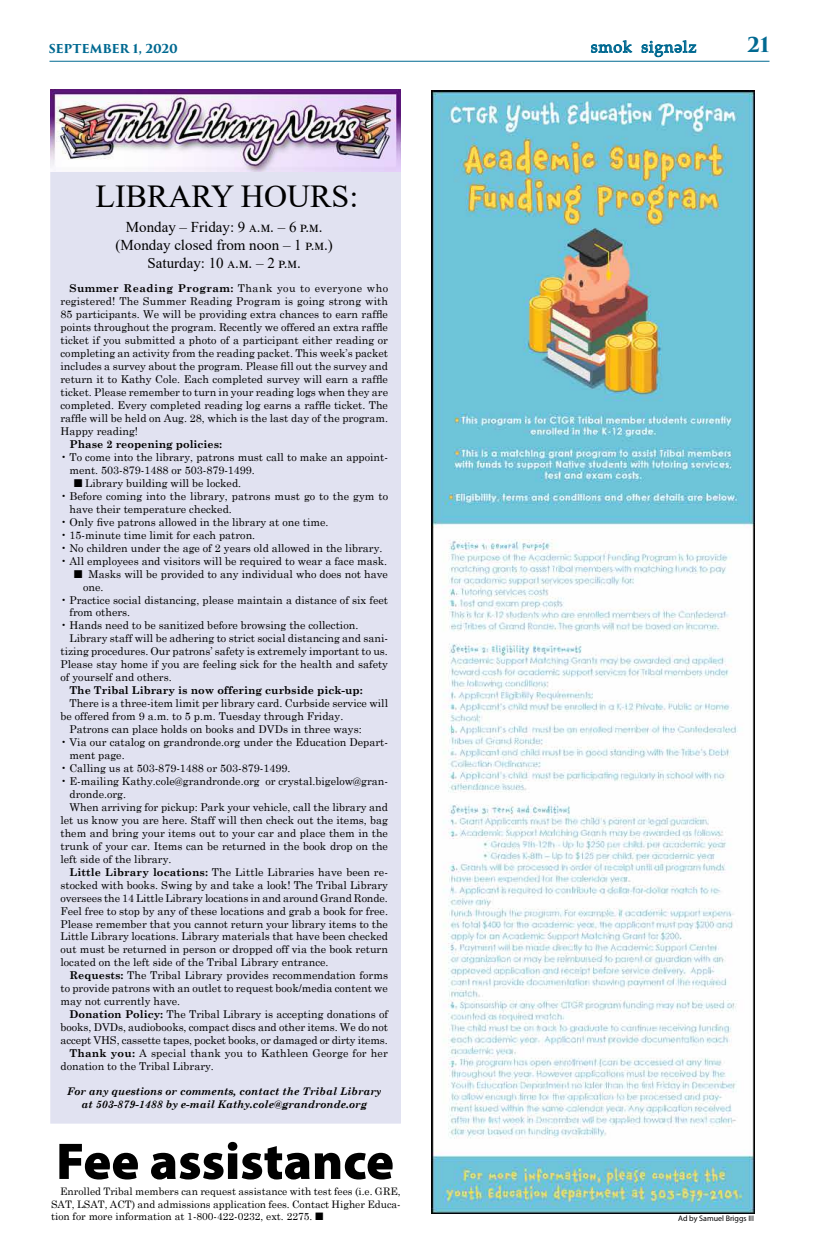
<style>
.page{position:relative;width:819px;height:1260px;background:#fff}
.page>*{position:absolute;margin:0;border:0;box-sizing:border-box;transform-origin:0 0}
.t1{font:900 52px "Myriad Pro";color:#000}
.t2{font:32px "Times New Roman";color:#000}
.t3{font:700 20px "Trajan Pro 3";color:#006991}
.t4{font:16px "Chinuk Wawa Normal";letter-spacing:.05em;color:#006991}
.t5{font:15px/18px "Times New Roman";color:#000;text-align:center}
.t6{font:700 12px "Trajan Pro 3";letter-spacing:-.02em;color:#006991}
.t7{font:10.8px/13px "Century Schoolbook";color:#000}
.t8{font:700 10.8px "Century Schoolbook";color:#000}
.t9{font:italic 700 10.5px/12.6px "Century Schoolbook";color:#000;text-align:center}
.t10{font:10.3px/12.4px "Century Schoolbook";color:#000;text-align:justify}
.t11{font:8px "Myriad Pro";color:#000}
.s1{font-weight:700}
</style>
<div class="page">
<hr style="left:50px;top:61px;width:720px;height:1px;background:#006991">
<svg style="left:591px;top:40px;width:41px;height:13px"></svg>
<svg style="left:641px;top:40px;width:56px;height:17px"></svg>
<div style="left:51px;top:90px;width:349px;height:1033px;background:#e1e2f1"></div>
<img style="left:50px;top:90px;width:351px;height:81px">
<img style="left:432px;top:90px;width:322px;height:1124px">
<p class="t6" style="left:49px;top:43px;width:131px">SEPTEMBER 1, 2020</p>
<h3 class="t4" style="left:591px;top:38px;width:107px">sNok signflz</h3>
<h3 class="t3" style="left:747px;top:37px;width:24px">21</h3>
<h2 class="t2" style="left:95px;top:185px;width:264px">LIBRARY HOURS:</h2>
<h3 class="t5" style="left:116px;top:219px;width:219px">Monday – Friday: 9 a.m. – 6 p.m. (Monday closed from noon – 1 p.m.)<br>Saturday: 10 a.m. – 2 p.m.</h3>
<p class="t7" style="left:61px;top:283px;width:329px;text-align:justify;text-indent:9px"><span class="s1">Summer Reading Program:</span> Thank you to everyone who registered! The Summer Reading Program is going strong with 85 participants. We will be providing extra chances to earn raffle points throughout the program. Recently we offered an extra raffle ticket if you submitted a photo of a participant either reading or completing an activity from the reading packet. This week’s packet includes a survey about the program. Please fill out the survey and return it to Kathy Cole. Each completed survey will earn a raffle ticket. Please remember to turn in your reading logs when they are completed. Every completed reading log earns a raffle ticket. The raffle will be held on Aug. 28, which is the last day of the program.<br>Happy reading!</p>
<p class="t8" style="left:70px;top:440px;width:154px">Phase 2 reopening policies:</p>
<p class="t7" style="left:61px;top:452px;width:329px">• To come into the library, patrons must call to make an appoint-</p>
<p class="t7" style="left:70px;top:464px;width:187px">ment. 503-879-1488 or 503-879-1499.</p>
<p class="t7" style="left:85px;top:477px;width:158px">Library building will be locked.</p>
<p class="t7" style="left:70px;top:490px;width:320px;text-indent:-9px">• Before coming into the library, patrons must go to the gym to have their temperature checked.</p>
<p class="t7" style="left:61px;top:514px;width:270px">• Only five patrons allowed in the library at one time.</p>
<p class="t7" style="left:61px;top:529px;width:196px">• 15-minute time limit for each patron.</p>
<p class="t7" style="left:61px;top:542px;width:324px">• No children under the age of 2 years old allowed in the library.</p>
<p class="t7" style="left:61px;top:555px;width:328px">• All employees and visitors will be required to wear a face mask.</p>
<p class="t7" style="left:89px;top:568px;width:301px">Masks will be provided to any individual who does not have</p>
<p class="t7" style="left:83px;top:581px;width:22px">one.</p>
<p class="t7" style="left:70px;top:594px;width:320px;text-indent:-9px">• Practice social distancing, please maintain a distance of six feet from others.</p>
<p class="t7" style="left:61px;top:620px;width:299px">• Hands need to be sanitized before browsing the collection.</p>
<p class="t7" style="left:70px;top:633px;width:320px">Library staff will be adhering to strict social distancing and sani-</p>
<p class="t7" style="left:61px;top:646px;width:329px">tizing procedures. Our patrons’ safety is extremely important to us.</p>
<p class="t7" style="left:61px;top:659px;width:329px">Please stay home if you are feeling sick for the health and safety</p>
<p class="t7" style="left:61px;top:672px;width:113px">of yourself and others.</p>
<p class="t8" style="left:69px;top:686px;width:295px">The Tribal Library is now offering curbside pick-up:</p>
<p class="t7" style="left:69px;top:698px;width:320px">There is a three-item limit per library card. Curbside service will</p>
<p class="t7" style="left:61px;top:711px;width:284px">be offered from 9 a.m. to 5 p.m. Tuesday through Friday.</p>
<p class="t7" style="left:69px;top:724px;width:294px">Patrons can place holds on books and DVDs in three ways:</p>
<p class="t7" style="left:70px;top:737px;width:320px;text-indent:-9px">• Via our catalog on grandronde.org under the Education Depart&shy;ment page.</p>
<p class="t7" style="left:61px;top:763px;width:231px">• Calling us at 503-879-1488 or 503-879-1499.</p>
<p class="t7" style="left:61px;top:776px;width:329px">• E-mailing Kathy.cole@grandronde.org or crystal.bigelow@gran-</p>
<p class="t7" style="left:70px;top:788px;width:58px">dronde.org.</p>
<p class="t7" style="left:70px;top:801px;width:320px">When arriving for pickup: Park your vehicle, call the library and</p>
<p class="t7" style="left:61px;top:814px;width:329px">let us know you are here. Staff will then check out the items, bag</p>
<p class="t7" style="left:61px;top:827px;width:329px">them and bring your items out to your car and place them in the</p>
<p class="t7" style="left:61px;top:840px;width:329px">trunk of your car. Items can be returned in the book drop on the</p>
<p class="t7" style="left:61px;top:853px;width:113px">left side of the library.</p>
<p class="t7" style="left:70px;top:866px;width:320px"><span class="s1">Little Library locations:</span> The Little Libraries have been re-</p>
<p class="t7" style="left:61px;top:879px;width:329px">stocked with books. Swing by and take a look! The Tribal Library</p>
<p class="t7" style="left:61px;top:892px;width:329px">oversees the 14 Little Library locations in and around Grand Ronde.</p>
<p class="t7" style="left:61px;top:905px;width:329px">Feel free to stop by any of these locations and grab a book for free.</p>
<p class="t7" style="left:61px;top:918px;width:329px">Please remember that you cannot return your library items to the</p>
<p class="t7" style="left:61px;top:931px;width:329px">Little Library locations. Library materials that have been checked</p>
<p class="t7" style="left:61px;top:944px;width:329px">out must be returned in person or dropped off via the book return</p>
<p class="t7" style="left:61px;top:957px;width:270px">located on the left side of the Tribal Library entrance.</p>
<p class="t7" style="left:69px;top:970px;width:320px"><span class="s1">Requests:</span> The Tribal Library provides recommendation forms</p>
<p class="t7" style="left:61px;top:983px;width:329px">to provide patrons with an outlet to request book/media content we</p>
<p class="t7" style="left:61px;top:996px;width:121px">may not currently have.</p>
<p class="t7" style="left:69px;top:1009px;width:320px"><span class="s1">Donation Policy:</span> The Tribal Library is accepting donations of</p>
<p class="t7" style="left:61px;top:1022px;width:329px">books, DVDs, audiobooks, compact discs and other items. We do not</p>
<p class="t7" style="left:61px;top:1035px;width:329px">accept VHS, cassette tapes, pocket books, or damaged or dirty items.</p>
<p class="t7" style="left:69px;top:1048px;width:320px"><span class="s1">Thank you:</span> A special thank you to Kathleen George for her</p>
<p class="t7" style="left:61px;top:1061px;width:155px">donation to the Tribal Library.</p>
<p class="t9" style="left:67px;top:1086px;width:316px">For any questions or comments, contact the Tribal Library at 503-879-1488 by e-mail Kathy.cole@grandronde.org</p>
<h1 class="t1" style="left:56px;top:1131px;width:339px">Fee assistance</h1>
<p class="t10" style="left:51px;top:1186px;width:351px;text-indent:9px">Enrolled Tribal members can request assistance with test fees (i.e. GRE, SAT, LSAT, ACT) and admissions application fees. Contact Higher Educa&shy;tion for more information at 1-800-422-0232, ext. 2275.</p>
<p class="t11" style="left:678px;top:1215px;width:77px">Ad by Samuel Briggs III</p>
</div>
